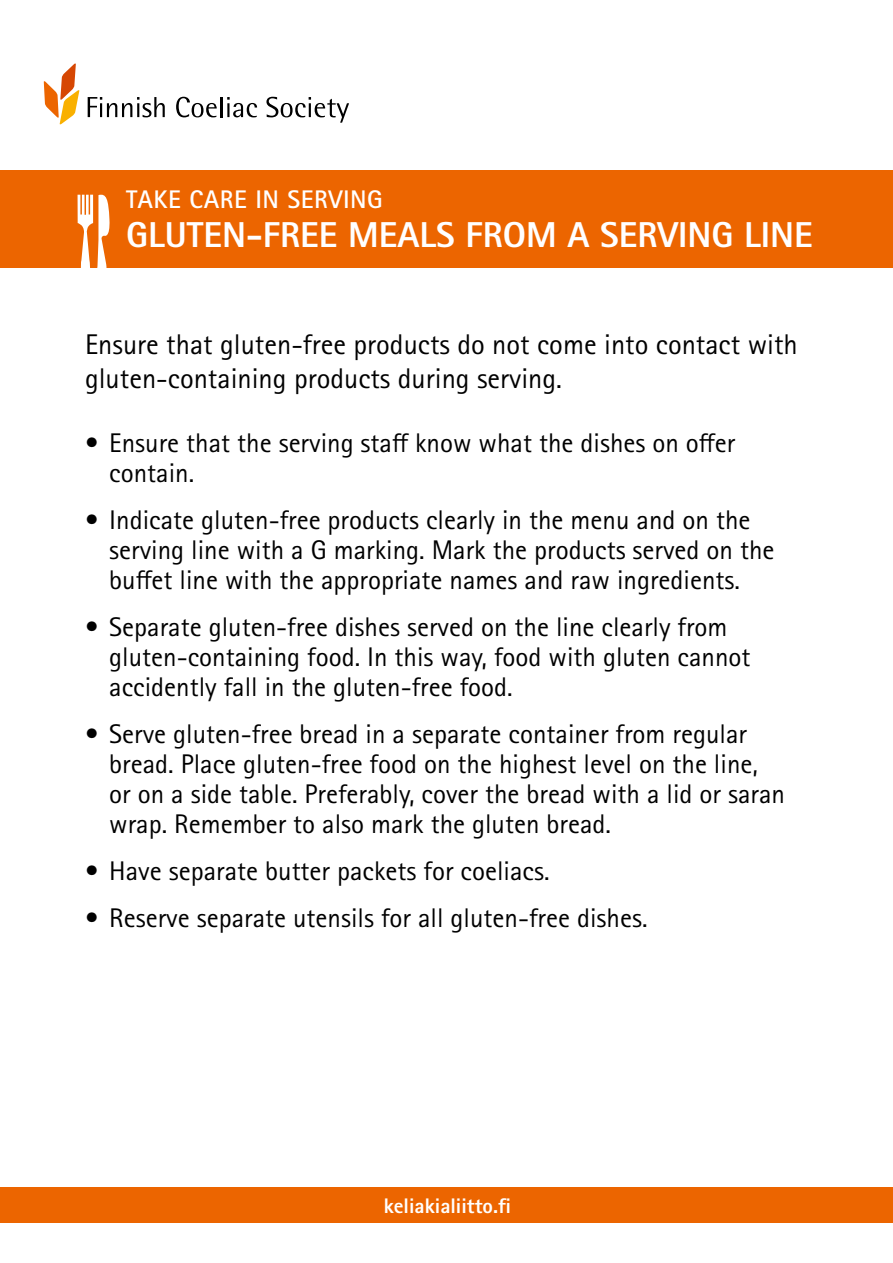
<style>
.page{position:relative;width:893px;height:1263px;background:#fff}
.page>*{position:absolute;margin:0;border:0;box-sizing:border-box;transform-origin:0 0}
.t1{font:800 36px "Rotis Sans Serif Std";color:#fff}
.t2{font:28.5px/34.2px "Rotis Sans Serif Std";color:#000}
.t3{font:27px/30px "Rotis Sans Serif Std";color:#000}
.t4{font:700 25.5px "Rotis Sans Serif Std";letter-spacing:.02em;color:#fff}
.t5{font:800 21.15px "Rotis Sans Serif Std";color:#fff}
</style>
<div class="page">
<div style="left:0;top:170px;width:893px;height:98px;background:#ec6500"></div>
<svg style="left:78px;top:194px;width:32px;height:74px"></svg>
<div style="left:0;top:1187px;width:893px;height:36px;background:#ec6500"></div>
<svg style="left:88px;top:97px;width:77px;height:20px"></svg>
<svg style="left:176px;top:97px;width:41px;height:20px"></svg>
<hr style="left:220px;top:97px;width:2px;height:20px;background:#000">
<svg style="left:227px;top:97px;width:30px;height:20px"></svg>
<svg style="left:266px;top:97px;width:83px;height:26px"></svg>
<svg style="left:44px;top:63px;width:35px;height:62px"></svg>
<p class="t4" style="left:126px;top:184px;width:258px">TAKE CARE IN SERVING</p>
<h1 class="t1" style="left:126px;top:212px;width:688px">GLUTEN-FREE MEALS FROM A SERVING LINE</h1>
<p class="t2" style="left:85px;top:327px;width:714px">Ensure that gluten-free products do not come into contact with gluten-containing products during serving.</p>
<p class="t3" style="left:109px;top:428px;width:628px;text-indent:-24px">• Ensure that the serving staff know what the dishes on offer contain.</p>
<p class="t3" style="left:109px;top:505px;width:667px;text-indent:-24px">• Indicate gluten-free products clearly in the menu and on the serving line with a G marking. Mark the products served on the buffet line with the appropriate names and raw ingredients.</p>
<p class="t3" style="left:109px;top:612px;width:643px;text-indent:-24px">• Separate gluten-free dishes served on the line clearly from gluten-containing food. In this way, food with gluten cannot accidently fall in the gluten-free food.</p>
<p class="t3" style="left:109px;top:719px;width:677px;text-indent:-24px">• Serve gluten-free bread in a separate container from regular bread. Place gluten-free food on the highest level on the line, or on a side table. Preferably, cover the bread with a lid or saran wrap. Remember to also mark the gluten bread.</p>
<p class="t3" style="left:85px;top:856px;width:466px">• Have separate butter packets for coeliacs.</p>
<p class="t3" style="left:85px;top:903px;width:564px">• Reserve separate utensils for all gluten-free dishes.</p>
<p class="t5" style="left:384px;top:1192px;width:129px">keliakialiitto.fi</p>
</div>
